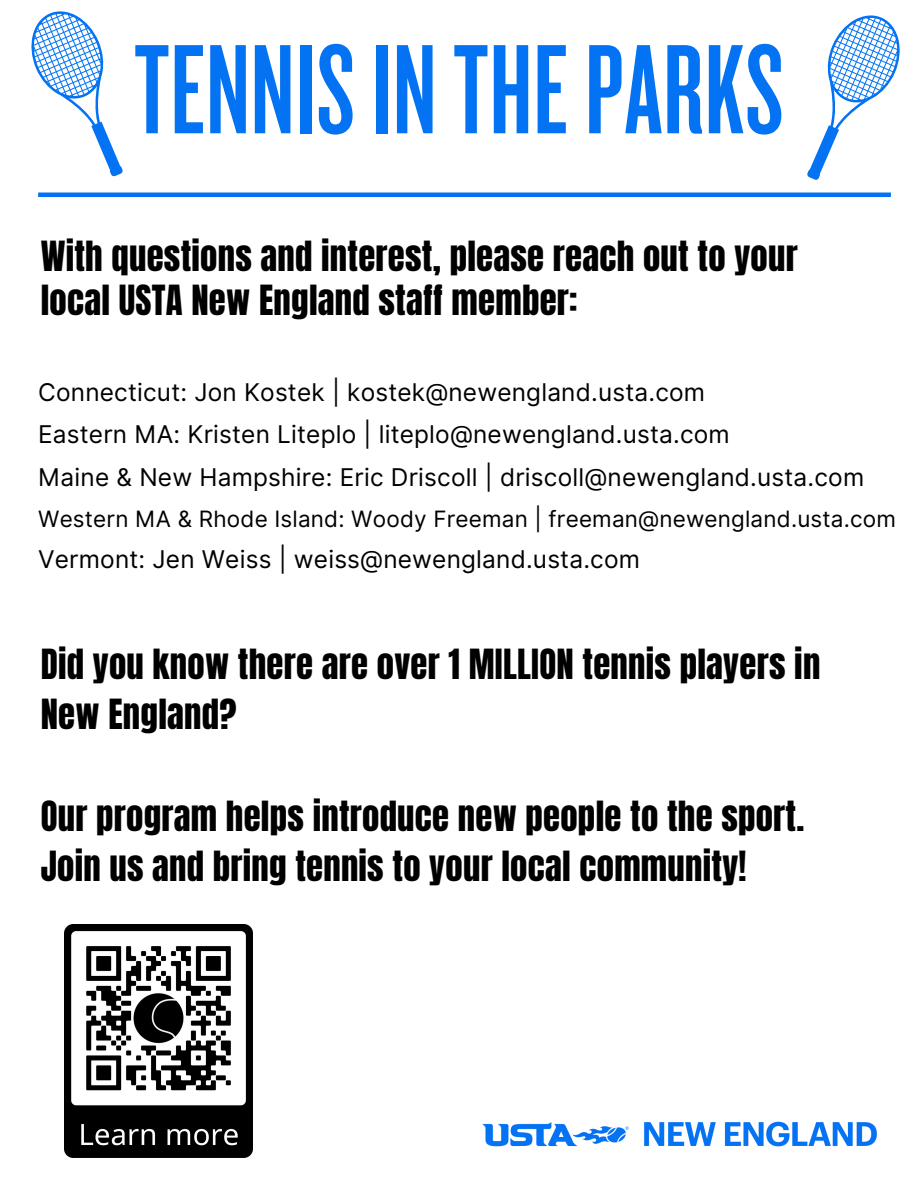
<style>
.page{position:relative;width:918px;height:1188px;background:#fff}
.page>*{position:absolute;margin:0;border:0;box-sizing:border-box;transform-origin:0 0}
.t1{font:132.3px "Knockout HTF47 Bantamweight";letter-spacing:.01em;color:#0373f3}
.t2{font:34.65px/50.7px "Anton";letter-spacing:.01em;color:#000}
.t3{font:24.45px "Inter";letter-spacing:.01em;color:#000}
.t4{font:22.5px "Inter";letter-spacing:.01em;color:#000}
</style>
<div class="page">
<svg style="left:807px;top:15px;width:93px;height:165px"></svg>
<svg style="left:31px;top:11px;width:92px;height:166px"></svg>
<img style="left:64px;top:925px;width:188px;height:233px">
<img style="left:482px;top:1121px;width:395px;height:26px">
<hr style="left:38px;top:193px;width:853px;height:4px;background:#0373f3">
<p class="t1" style="left:134px;top:24px;width:651px">TENNISINTHEPARKS</p>
<p class="t2" style="left:41px;top:234px;width:758px;line-height:43.8px">With questions and interest, please reach out to your local USTA New England staff member:</p>
<p class="t3" style="left:38px;top:377px;width:669px">Connecticut: Jon Kostek | kostek@newengland.usta.com</p>
<p class="t3" style="left:38px;top:420px;width:693px">Eastern MA: Kristen Liteplo | liteplo@newengland.usta.com</p>
<p class="t3" style="left:38px;top:463px;width:828px">Maine &amp; New Hampshire: Eric Driscoll | driscoll@newengland.usta.com</p>
<p class="t4" style="left:38px;top:505px;width:859px">Western MA &amp; Rhode Island: Woody Freeman | freeman@newengland.usta.com</p>
<p class="t3" style="left:38px;top:545px;width:603px">Vermont: Jen Weiss | weiss@newengland.usta.com</p>
<p class="t2" style="left:41px;top:639px;width:781px">Did you know there are over 1 MILLION tennis players in<br>New England?</p>
<p class="t2" style="left:41px;top:791px;width:765px">Our program helps introduce new people to the sport.<br>Join us and bring tennis to your local community!</p>
</div>
